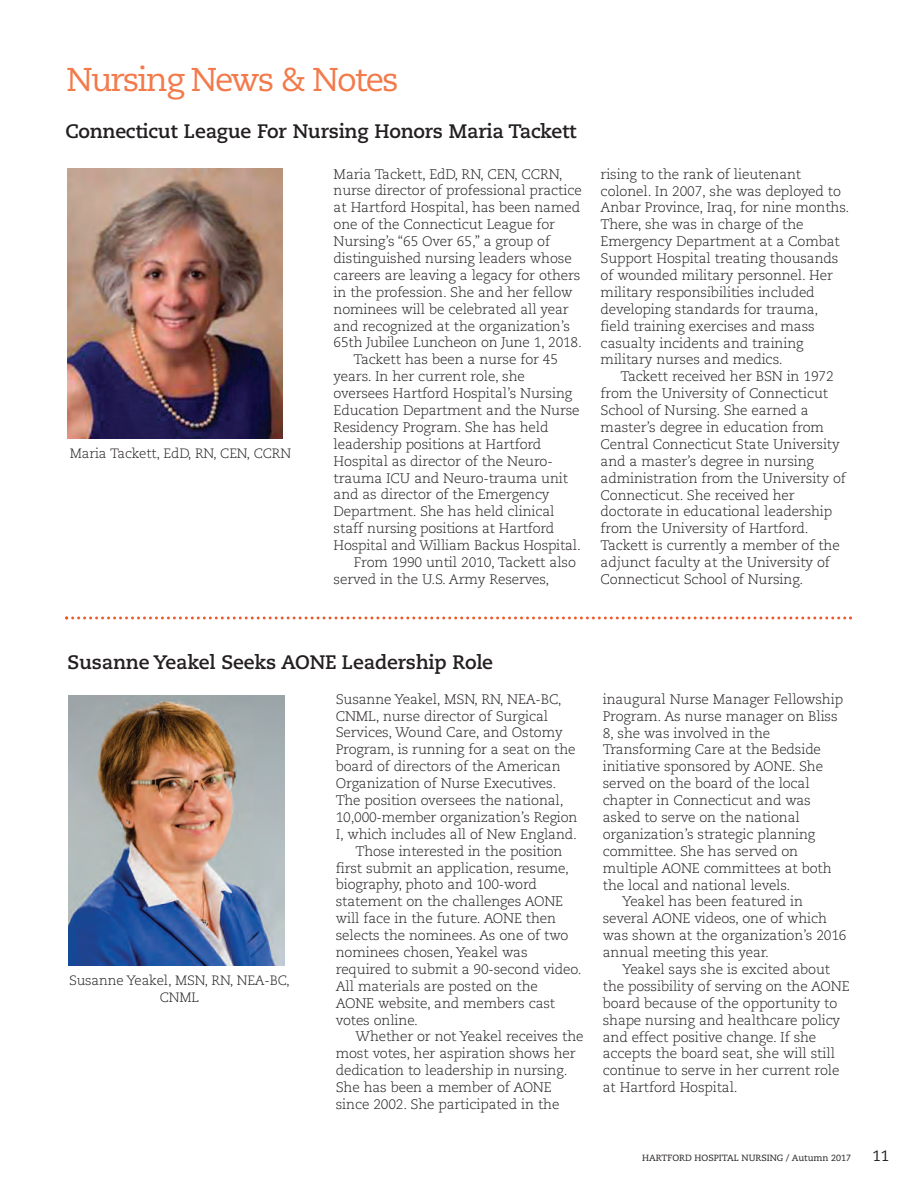
<style>
.page{position:relative;width:918px;height:1188px;background:#fff}
.page>*{position:absolute;margin:0;border:0;box-sizing:border-box;transform-origin:0 0}
.t1{font:33px "Caecilia";letter-spacing:-.055em;color:#f27a4b}
.t2{font:700 19.5px "Caecilia";letter-spacing:-.01em;color:#231f20}
.t3{font:15px "Caecilia";color:#231f20}
.t4{font:300 13.8px/17px "Caecilia";letter-spacing:-.01em;color:#231f20}
.t5{font:300 13.5px/16.5px "Caecilia";letter-spacing:-.01em;color:#231f20;text-align:center}
.t6{font:9px "Caecilia";color:#231f20}
</style>
<div class="page">
<img style="left:68px;top:168px;width:215px;height:270px">
<img style="left:69px;top:695px;width:215px;height:270px">
<svg style="left:65px;top:616px;width:787px;height:3px"></svg>
<h1 class="t1" style="left:67px;top:65px;width:334px">Nursing News &amp; Notes</h1>
<h2 class="t2" style="left:65px;top:123px;width:512px">Connecticut League For Nursing Honors Maria Tackett</h2>
<p class="t4" style="left:334px;top:166px;width:230px">Maria Tackett, EdD, RN, CEN, CCRN,</p>
<p class="t4" style="left:334px;top:183px;width:250px">nurse director of professional practice</p>
<p class="t4" style="left:334px;top:200px;width:248px">at Hartford Hospital, has been named</p>
<p class="t4" style="left:334px;top:217px;width:223px">one of the Connecticut League for</p>
<p class="t4" style="left:334px;top:234px;width:218px">Nursing’s “65 Over 65,” a group of</p>
<p class="t4" style="left:334px;top:251px;width:240px">distinguished nursing leaders whose</p>
<p class="t4" style="left:334px;top:268px;width:248px">careers are leaving a legacy for others</p>
<p class="t4" style="left:334px;top:285px;width:240px">in the profession. She and her fellow</p>
<p class="t4" style="left:334px;top:302px;width:237px">nominees will be celebrated all year</p>
<p class="t4" style="left:334px;top:319px;width:238px">and recognized at the organization’s</p>
<p class="t4" style="left:334px;top:335px;width:250px">65th Jubilee Luncheon on June 1, 2018.</p>
<p class="t4" style="left:353px;top:352px;width:206px">Tackett has been a nurse for 45</p>
<p class="t4" style="left:334px;top:369px;width:193px">years. In her current role, she</p>
<p class="t4" style="left:334px;top:386px;width:240px">oversees Hartford Hospital’s Nursing</p>
<p class="t4" style="left:334px;top:403px;width:248px">Education Department and the Nurse</p>
<p class="t4" style="left:334px;top:420px;width:216px">Residency Program. She has held</p>
<p class="t4" style="left:334px;top:437px;width:209px">leadership positions at Hartford</p>
<p class="t4" style="left:334px;top:454px;width:221px">Hospital as director of the Neuro-</p>
<p class="t4" style="left:334px;top:471px;width:236px">trauma ICU and Neuro-trauma unit</p>
<p class="t4" style="left:334px;top:487px;width:217px">and as director of the Emergency</p>
<p class="t4" style="left:334px;top:504px;width:222px">Department. She has held clinical</p>
<p class="t4" style="left:334px;top:521px;width:222px">staff nursing positions at Hartford</p>
<p class="t4" style="left:334px;top:538px;width:249px">Hospital and William Backus Hospital.</p>
<p class="t4" style="left:354px;top:555px;width:223px">From 1990 until 2010, Tackett also</p>
<p class="t4" style="left:334px;top:572px;width:217px">served in the U.S. Army Reserves,</p>
<p class="t5" style="left:70px;top:446px;width:223px">Maria Tackett, EdD, RN, CEN, CCRN</p>
<p class="t4" style="left:601px;top:167px;width:250px">rising to the rank of lieutenant colonel. In 2007, she was deployed to Anbar Province, Iraq, for nine months.<br>There, she was in charge of the Emergency Department at a Combat Support Hospital treating thousands of wounded military personnel. Her military responsibilities included developing standards for trauma, field training exercises and mass casualty incidents and training military nurses and medics.</p>
<p class="t4" style="left:601px;top:369px;width:247px;text-indent:20px">Tackett received her BSN in 1972 from the University of Connecticut School of Nursing. She earned a master’s degree in education from Central Connecticut State University and a master’s degree in nursing administration from the University of Connecticut. She received her doctorate in educational leadership from the University of Hartford.<br>Tackett is currently a member of the adjunct faculty at the University of Connecticut School of Nursing.</p>
<h2 class="t2" style="left:68px;top:654px;width:427px">Susanne Yeakel Seeks AONE Leadership Role</h2>
<p class="t4" style="left:336px;top:692px;width:227px">Susanne Yeakel, MSN, RN, NEA-BC,</p>
<p class="t4" style="left:336px;top:708px;width:214px">CNML, nurse director of Surgical</p>
<p class="t4" style="left:336px;top:725px;width:228px">Services, Wound Care, and Ostomy</p>
<p class="t4" style="left:336px;top:742px;width:241px">Program, is running for a seat on the</p>
<p class="t4" style="left:336px;top:759px;width:226px">board of directors of the American</p>
<p class="t4" style="left:336px;top:776px;width:222px">Organization of Nurse Executives.</p>
<p class="t4" style="left:336px;top:793px;width:229px">The position oversees the national,</p>
<p class="t4" style="left:336px;top:810px;width:243px">10,000-member organization’s Region</p>
<p class="t4" style="left:336px;top:827px;width:243px">I, which includes all of New England.</p>
<p class="t4" style="left:356px;top:844px;width:208px">Those interested in the position</p>
<p class="t4" style="left:336px;top:860px;width:235px">first submit an application, resume,</p>
<p class="t4" style="left:336px;top:877px;width:203px">biography, photo and 100-word</p>
<p class="t4" style="left:336px;top:894px;width:229px">statement on the challenges AONE</p>
<p class="t4" style="left:336px;top:911px;width:222px">will face in the future. AONE then</p>
<p class="t4" style="left:336px;top:928px;width:234px">selects the nominees. As one of two</p>
<p class="t4" style="left:336px;top:945px;width:193px">nominees chosen, Yeakel was</p>
<p class="t4" style="left:336px;top:962px;width:247px">required to submit a 90-second video.</p>
<p class="t4" style="left:336px;top:979px;width:204px">All materials are posted on the</p>
<p class="t4" style="left:336px;top:996px;width:221px">AONE website, and members cast</p>
<p class="t4" style="left:336px;top:1013px;width:84px">votes online.</p>
<p class="t4" style="left:356px;top:1029px;width:229px">Whether or not Yeakel receives the</p>
<p class="t4" style="left:336px;top:1046px;width:241px">most votes, her aspiration shows her</p>
<p class="t4" style="left:336px;top:1063px;width:233px">dedication to leadership in nursing.</p>
<p class="t4" style="left:336px;top:1080px;width:217px">She has been a member of AONE</p>
<p class="t4" style="left:336px;top:1097px;width:225px">since 2002. She participated in the</p>
<p class="t5" style="left:69px;top:974px;width:222px">Susanne Yeakel, MSN, RN, NEA-BC,<br>CNML</p>
<p class="t4" style="left:603px;top:692px;width:242px">inaugural Nurse Manager Fellowship</p>
<p class="t4" style="left:603px;top:709px;width:236px">Program. As nurse manager on Bliss</p>
<p class="t4" style="left:603px;top:725px;width:169px">8, she was involved in the</p>
<p class="t4" style="left:603px;top:742px;width:220px">Transforming Care at the Bedside</p>
<p class="t4" style="left:603px;top:759px;width:222px">initiative sponsored by AONE. She</p>
<p class="t4" style="left:603px;top:776px;width:208px">served on the board of the local</p>
<p class="t4" style="left:603px;top:793px;width:210px">chapter in Connecticut and was</p>
<p class="t4" style="left:603px;top:810px;width:199px">asked to serve on the national</p>
<p class="t4" style="left:603px;top:827px;width:214px">organization’s strategic planning</p>
<p class="t4" style="left:603px;top:844px;width:197px">committee. She has served on</p>
<p class="t4" style="left:603px;top:861px;width:230px">multiple AONE committees at both</p>
<p class="t4" style="left:603px;top:877px;width:189px">the local and national levels.</p>
<p class="t4" style="left:622px;top:894px;width:183px">Yeakel has been featured in</p>
<p class="t4" style="left:603px;top:911px;width:226px">several AONE videos, one of which</p>
<p class="t4" style="left:603px;top:928px;width:245px">was shown at the organization’s 2016</p>
<p class="t4" style="left:603px;top:945px;width:168px">annual meeting this year.</p>
<p class="t4" style="left:622px;top:962px;width:210px">Yeakel says she is excited about</p>
<p class="t4" style="left:603px;top:979px;width:248px">the possibility of serving on the AONE</p>
<p class="t4" style="left:603px;top:996px;width:236px">board because of the opportunity to</p>
<p class="t4" style="left:603px;top:1013px;width:239px">shape nursing and healthcare policy</p>
<p class="t4" style="left:603px;top:1030px;width:215px">and effect positive change. If she</p>
<p class="t4" style="left:603px;top:1046px;width:234px">accepts the board seat, she will still</p>
<p class="t4" style="left:603px;top:1063px;width:238px">continue to serve in her current role</p>
<p class="t4" style="left:603px;top:1080px;width:136px">at Hartford Hospital.</p>
<p class="t6" style="left:642px;top:1154px;width:211px">HARTFORD HOSPITAL NURSING / Autumn 2017</p>
<p class="t3" style="left:872px;top:1149px;width:18px">11</p>
</div>
